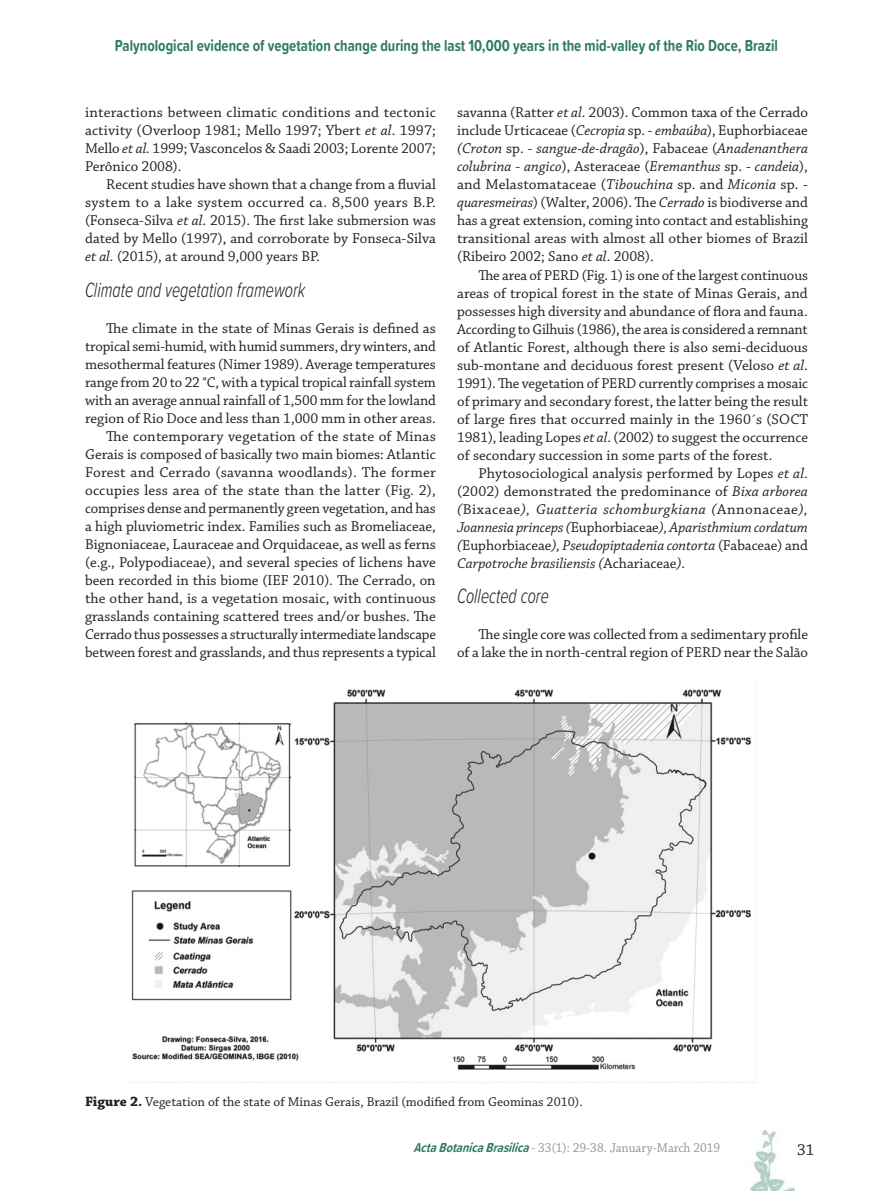
<style>
.page{position:relative;width:893px;height:1191px;background:#fff}
.page>*{position:absolute;margin:0;border:0;box-sizing:border-box;transform-origin:0 0}
.TÓPICOS{font:italic 300 21.45px "Proxima Soft Cond";color:#231f20;scale:.82 1}
.t1{font:700 16.5px "Proxima Soft Cond";color:#2f7b67;scale:.91 1}
.t2{font:16.5px "Chaparral Pro";color:#231f20}
.MIOLO{font:15px/18px "Chaparral Pro";color:#231f20;text-align:justify}
.LEGENDA_-_Tabela_e_F{font:13.5px "Chaparral Pro";color:#231f20}
.t3{font:13.5px "Chaparral Pro";color:#939598;scale:.95 1}
.s1{font-style:italic}
.s2{font-weight:700;font-size:14.25px}
.s3{font-family:"Proxima Soft Cond";font-weight:700;font-style:italic;color:#2f7b67}
</style>
<div class="page">
<img style="left:750px;top:1130px;width:44px;height:61px">
<img style="left:130px;top:689px;width:626px;height:394px">
<p class="t1" style="left:115px;top:33px;width:730px">Palynological evidence of vegetation change during the last 10,000 years in the mid-valley of the Rio Doce, Brazil</p>
<p class="MIOLO" style="left:85px;top:104px;width:352px">interactions between climatic conditions and tectonic activity (Overloop 1981; Mello 1997; Ybert <span class="s1">et al</span>. 1997; Mello <span class="s1">et al.</span> 1999; Vasconcelos &amp; Saadi 2003; Lorente 2007; Perônico 2008).</p>
<p class="MIOLO" style="left:85px;top:176px;width:352px;text-indent:21px">Recent studies have shown that a change from a fluvial system to a lake system occurred ca. 8,500 years B.P. (Fonseca-Silva <span class="s1">et al</span>. 2015). The first lake submersion was dated by Mello (1997), and corroborate by Fonseca-Silva <span class="s1">et al.</span> (2015), at around 9,000 years BP.</p>
<p class="TÓPICOS" style="left:85px;top:274px;width:270px">Climate and vegetation framework</p>
<p class="MIOLO" style="left:85px;top:320px;width:352px;text-indent:21px">The climate in the state of Minas Gerais is defined as tropical semi-humid, with humid summers, dry winters, and mesothermal features (Nimer 1989). Average temperatures range from 20 to 22 °C, with a typical tropical rainfall system with an average annual rainfall of 1,500 mm for the lowland region of Rio Doce and less than 1,000 mm in other areas.</p>
<p class="MIOLO" style="left:85px;top:428px;width:352px;text-indent:21px">The contemporary vegetation of the state of Minas Gerais is composed of basically two main biomes: Atlantic Forest and Cerrado (savanna woodlands). The former occupies less area of the state than the latter (Fig. 2), comprises dense and permanently green vegetation, and has a high pluviometric index. Families such as Bromeliaceae, Bignoniaceae, Lauraceae and Orquidaceae, as well as ferns (e.g., Polypodiaceae), and several species of lichens have been recorded in this biome (IEF 2010). The Cerrado, on the other hand, is a vegetation mosaic, with continuous grasslands containing scattered trees and/or bushes. The Cerrado thus possesses a structurally intermediate landscape between forest and grasslands, and thus represents a typical</p>
<p class="MIOLO" style="left:457px;top:104px;width:352px">savanna (Ratter <span class="s1">et al</span>. 2003). Common taxa of the Cerrado include Urticaceae (<span class="s1">Cecropia</span> sp. - <span class="s1">embaúba</span>), Euphorbiaceae <span class="s1">(Croton</span> sp. - <span class="s1">sangue-de-dragão</span>), Fabaceae (<span class="s1">Anadenanthera colubrina</span> - <span class="s1">angico</span>), Asteraceae (<span class="s1">Eremanthus</span> sp. - <span class="s1">candeia</span>), and Melastomataceae (<span class="s1">Tibouchina</span> sp. and <span class="s1">Miconia</span> sp. - <span class="s1">quaresmeiras</span>) (Walter, 2006). The <span class="s1">Cerrado</span> is biodiverse and has a great extension, coming into contact and establishing transitional areas with almost all other biomes of Brazil (Ribeiro 2002; Sano <span class="s1">et al</span>. 2008).</p>
<p class="MIOLO" style="left:457px;top:266px;width:352px;text-indent:21px">The area of PERD (Fig. 1) is one of the largest continuous areas of tropical forest in the state of Minas Gerais, and possesses high diversity and abundance of flora and fauna.<br>According to Gilhuis (1986), the area is considered a remnant of Atlantic Forest, although there is also semi-deciduous sub-montane and deciduous forest present (Veloso <span class="s1">et al</span>.<br>1991). The vegetation of PERD currently comprises a mosaic of primary and secondary forest, the latter being the result of large fires that occurred mainly in the 1960´s (SOCT 1981), leading Lopes <span class="s1">et al</span>. (2002) to suggest the occurrence of secondary succession in some parts of the forest.</p>
<p class="MIOLO" style="left:457px;top:464px;width:352px;text-indent:21px">Phytosociological analysis performed by Lopes <span class="s1">et al</span>. (2002) demonstrated the predominance of <span class="s1">Bixa arborea (</span>Bixaceae<span class="s1">), Guatteria schomburgkiana (</span>Annonaceae<span class="s1">), Joannesia princeps (</span>Euphorbiaceae<span class="s1">), Aparisthmium cordatum (</span>Euphorbiaceae<span class="s1">), Pseudopiptadenia contorta</span> (Fabaceae) and <span class="s1">Carpotroche brasiliensis (</span>Achariaceae<span class="s1">)</span>.</p>
<p class="TÓPICOS" style="left:457px;top:580px;width:113px">Collected core</p>
<p class="MIOLO" style="left:457px;top:626px;width:352px;text-align:right">The single core was collected from a sedimentary profile<br>of a lake the in north-central region of PERD near the Salão</p>
<p class="LEGENDA_-_Tabela_e_F" style="left:85px;top:1094px;width:499px"><span class="s2">Figure 2.</span> Vegetation of the state of Minas Gerais, Brazil (modified from Geominas 2010).</p>
<p class="t3" style="left:414px;top:1140px;width:324px"><span class="s3">ActaBotanicaBrasilica</span>- 33(1): 29-38. January-March 2019</p>
<p class="t2" style="left:797px;top:1141px;width:19px">31</p>
</div>
